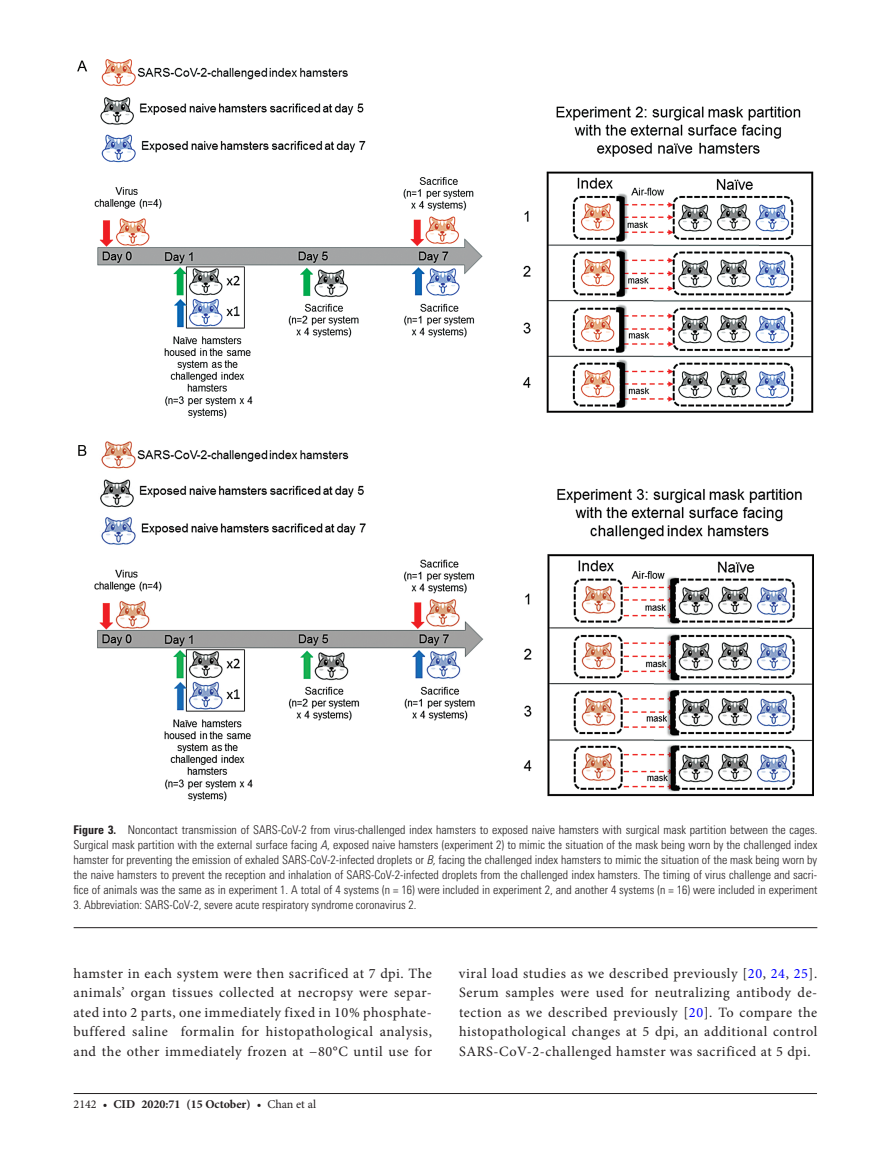
<style>
.page{position:relative;width:891px;height:1174px;background:#fff}
.page>*{position:absolute;margin:0;border:0;box-sizing:border-box;transform-origin:0 0}
.t1{font:14.25px/19.5px "Minion Pro";letter-spacing:.04em;color:#231f20;text-align:justify}
.t2{font:300 condensed 12px/15px "Univers LT Std";color:#231f20;text-align:justify}
.t3{font:700 12px "Minion Pro";color:#231f20}
.s1{font-weight:700}
.s2{font-style:italic}
.s3{color:#00f}
.s4{font-weight:400}
</style>
<div class="page">
<hr style="left:74px;top:1093px;width:743px;height:1px;background:#231f20">
<hr style="left:74px;top:927px;width:743px;height:1px;background:#231f20">
<img style="left:77px;top:59px;width:737px;height:742px">
<p class="t2" style="left:74px;top:823px;width:745px"><span class="s1">Figure 3.</span> Noncontact transmission of SARS-CoV-2 from virus-challenged index hamsters to exposed naive hamsters with surgical mask partition between the cages.<br>Surgical mask partition with the external surface facing <span class="s2">A</span>, exposed naive hamsters (experiment 2) to mimic the situation of the mask being worn by the challenged index hamster for preventing the emission of exhaled SARS-CoV-2-infected droplets or <span class="s2">B,</span> facing the challenged index hamsters to mimic the situation of the mask being worn by the naive hamsters to prevent the reception and inhalation of SARS-CoV-2-infected droplets from the challenged index hamsters. The timing of virus challenge and sacri&shy;fice of animals was the same as in experiment 1. A total of 4 systems (n = 16) were included in experiment 2, and another 4 systems (n = 16) were included in experiment</p>
<p class="t2" style="left:74px;top:898px;width:344px">3. Abbreviation: SARS-CoV-2, severe acute respiratory syndrome coronavirus 2.</p>
<p class="t1" style="left:74px;top:964px;width:360px">hamster in each system were then sacrificed at 7 dpi. The animals’ organ tissues collected at necropsy were separ&shy;ated into 2 parts, one immediately fixed in 10% phosphate&shy;buffered saline formalin for histopathological analysis, and the other immediately frozen at −80°C until use for</p>
<p class="t1" style="left:459px;top:963px;width:360px">viral load studies as we described previously [<span class="s3">20</span>, <span class="s3">24</span>, <span class="s3">25</span>].<br>Serum samples were used for neutralizing antibody de&shy;tection as we described previously [<span class="s3">20</span>]. To compare the histopathological changes at 5 dpi, an additional control SARS-CoV-2-challenged hamster was sacrificed at 5 dpi.</p>
<p class="t3" style="left:74px;top:1095px;width:244px"><span class="s4">2142 •</span> cid 2020:71 (15 October) <span class="s4">• Chan et al</span></p>
</div>
